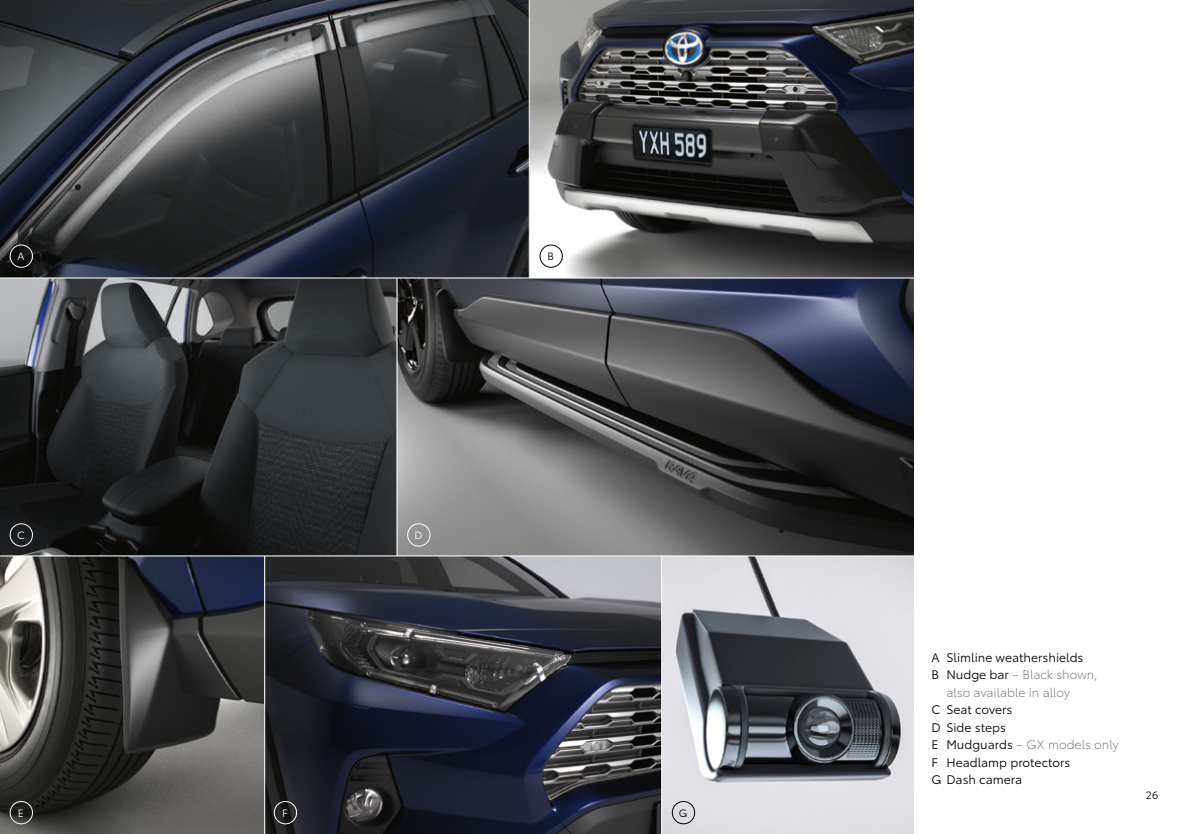
<style>
.page{position:relative;width:1191px;height:834px;background:#fff}
.page>*{position:absolute;margin:0;border:0;box-sizing:border-box;transform-origin:0 0}
.t1{font:12.25px/17.5px "Toyota Type";color:#000}
.t2{font:300 12.25px "Toyota Type";color:#706f6f}
.t3{font:10.5px "Toyota Type";color:#fff}
.t4{font:10.5px "Toyota Type";color:#000}
.s1{font-weight:400;color:#000}
.s2{font-weight:300;color:#706f6f}
</style>
<div class="page">
<img style="left:0;top:0;width:913px;height:833px">
<div style="left:10px;top:245px;width:23px;height:22px;border:1px solid #fff;border-radius:50%"></div>
<div style="left:10px;top:523px;width:23px;height:23px;border:1px solid #fff;border-radius:50%"></div>
<div style="left:10px;top:801px;width:23px;height:22px;border:1px solid #fff;border-radius:50%"></div>
<div style="left:274px;top:801px;width:23px;height:22px;border:1px solid #fff;border-radius:50%"></div>
<div style="left:672px;top:801px;width:23px;height:22px;border:1px solid #000;border-radius:50%"></div>
<div style="left:407px;top:523px;width:23px;height:23px;border:1px solid #fff;border-radius:50%"></div>
<div style="left:540px;top:245px;width:22px;height:22px;border:1px solid #000;border-radius:50%"></div>
<hr style="left:529px;top:0;width:1px;height:278px;background:#fff">
<hr style="left:396px;top:278px;width:1px;height:278px;background:#fff">
<hr style="left:264px;top:556px;width:1px;height:277px;background:#fff">
<hr style="left:661px;top:556px;width:1px;height:277px;background:#fff">
<hr style="left:0;top:277px;width:926px;height:1px;background:#fff">
<hr style="left:0;top:555px;width:926px;height:1px;background:#fff">
<p class="t3" style="left:17px;top:248px;width:8px">A</p>
<p class="t3" style="left:17px;top:527px;width:9px">C</p>
<p class="t3" style="left:414px;top:527px;width:9px">D</p>
<p class="t4" style="left:547px;top:248px;width:8px">B</p>
<p class="t3" style="left:18px;top:805px;width:8px">E</p>
<p class="t3" style="left:282px;top:805px;width:7px">F</p>
<p class="t4" style="left:679px;top:805px;width:10px">G</p>
<p class="t1" style="left:931px;top:647px;width:153px">A Slimline weathershields</p>
<p class="t2" style="left:931px;top:665px;width:168px"><span class="s1">B Nudge bar</span> – Black shown,</p>
<p class="t2" style="left:946px;top:683px;width:125px">also available in alloy</p>
<p class="t1" style="left:931px;top:700px;width:189px">C Seat covers<br>D Side steps<br>E Mudguards <span class="s2">– GX models only<br></span>F Headlamp protectors<br>G Dash camera</p>
<p class="t4" style="left:1146px;top:786px;width:14px">26</p>
</div>
